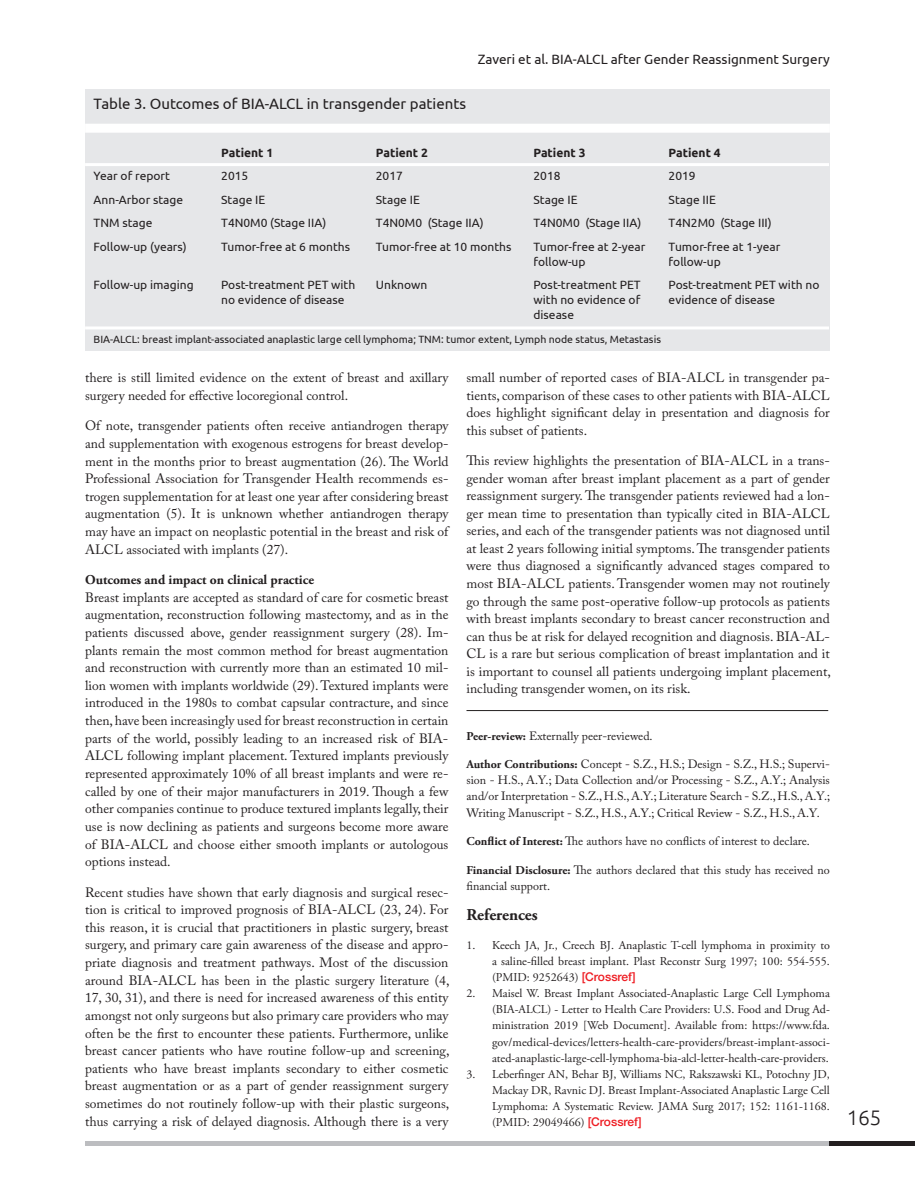
<style>
.page{position:relative;width:915px;height:1191px;background:#fff}
.page>*{position:absolute;margin:0;border:0;box-sizing:border-box;transform-origin:0 0}
.t1{font:300 21px "Ubuntu";color:#231f20}
.t2{font:700 16.5px "Adobe Garamond Pro";color:#231f20}
.t3{font:15px "Ubuntu";color:#231f20}
.t4{font:13.5px/17.5px "Adobe Caslon Pro";color:#231f20;text-align:justify}
.t5{font:13.5px "Ubuntu";color:#231f20}
.t6{font:700 13.5px "Adobe Garamond Pro";color:#231f20}
.t7{font:12px/16px "Adobe Garamond Pro";color:#231f20;text-align:justify}
.t8{font:12px/16px "Adobe Caslon Pro";color:#231f20;text-align:justify}
.t9{font:12px "Ubuntu";color:#231f20}
.t10{font:700 12px "Ubuntu";color:#231f20}
.t11{font:10.5px "Ubuntu";color:#231f20}
.s1{font-family:"Adobe Garamond Pro";font-weight:700}
.s2{font-family:"Helvetica Neue";font-weight:500;color:#ee1d23}
</style>
<div class="page">
<hr style="left:466px;top:710px;width:362px;height:1px;background:#231f20">
<div style="left:85px;top:1140px;width:744px;height:5px;background:#bcbdc0"></div>
<div style="left:829px;top:1140px;width:85px;height:5px;background:#231f20"></div>
<div style="left:85px;top:89px;width:744px;height:262px;background:#e6e7e9"></div>
<div style="left:85px;top:124px;width:744px;height:9px;background:#fff"></div>
<hr style="left:85px;top:163px;width:743px;height:3px;background:#fff">
<hr style="left:85px;top:326px;width:743px;height:3px;background:#fff">
<p class="t5" style="left:477px;top:51px;width:353px">Zaveri et al. BIA-ALCL after Gender Reassignment Surgery</p>
<p class="t3" style="left:94px;top:95px;width:374px">Table 3. Outcomes of BIA-ALCL in transgender patients</p>
<p class="t10" style="left:221px;top:145px;width:54px">Patient 1</p>
<p class="t10" style="left:376px;top:145px;width:54px">Patient 2</p>
<p class="t10" style="left:533px;top:145px;width:54px">Patient 3</p>
<p class="t10" style="left:668px;top:145px;width:54px">Patient 4</p>
<p class="t9" style="left:94px;top:168px;width:78px">Year of report</p>
<p class="t9" style="left:221px;top:168px;width:29px">2015</p>
<p class="t9" style="left:376px;top:168px;width:29px">2017</p>
<p class="t9" style="left:533px;top:168px;width:29px">2018</p>
<p class="t9" style="left:668px;top:168px;width:29px">2019</p>
<p class="t9" style="left:94px;top:192px;width:91px">Ann-Arbor stage</p>
<p class="t9" style="left:221px;top:192px;width:45px">Stage IE</p>
<p class="t9" style="left:376px;top:192px;width:45px">Stage IE</p>
<p class="t9" style="left:533px;top:192px;width:45px">Stage IE</p>
<p class="t9" style="left:668px;top:192px;width:49px">Stage IIE</p>
<p class="t9" style="left:94px;top:215px;width:60px">TNM stage</p>
<p class="t9" style="left:221px;top:215px;width:106px">T4N0M0 (Stage IIA)</p>
<p class="t9" style="left:376px;top:215px;width:109px">T4N0M0 (Stage IIA)</p>
<p class="t9" style="left:533px;top:215px;width:109px">T4N0M0 (Stage IIA)</p>
<p class="t9" style="left:668px;top:215px;width:104px">T4N2M0 (Stage III)</p>
<p class="t9" style="left:94px;top:239px;width:95px">Follow-up (years)</p>
<p class="t9" style="left:221px;top:239px;width:130px">Tumor-free at 6 months</p>
<p class="t9" style="left:376px;top:239px;width:137px">Tumor-free at 10 months</p>
<p class="t9" style="left:533px;top:239px;width:113px">Tumor-free at 2-year</p>
<p class="t9" style="left:668px;top:239px;width:113px">Tumor-free at 1-year</p>
<p class="t9" style="left:533px;top:254px;width:54px">follow-up</p>
<p class="t9" style="left:668px;top:254px;width:54px">follow-up</p>
<p class="t9" style="left:94px;top:277px;width:101px">Follow-up imaging</p>
<p class="t9" style="left:221px;top:277px;width:135px">Post-treatment PET with</p>
<p class="t9" style="left:376px;top:277px;width:53px">Unknown</p>
<p class="t9" style="left:533px;top:277px;width:109px">Post-treatment PET</p>
<p class="t9" style="left:668px;top:277px;width:152px">Post-treatment PET with no</p>
<p class="t9" style="left:221px;top:292px;width:125px">no evidence of disease</p>
<p class="t9" style="left:533px;top:292px;width:108px">with no evidence of</p>
<p class="t9" style="left:668px;top:292px;width:108px">evidence of disease</p>
<p class="t9" style="left:533px;top:307px;width:42px">disease</p>
<p class="t11" style="left:94px;top:332px;width:568px">BIA-ALCL: breast implant-associated anaplastic large cell lymphoma; TNM: tumor extent, Lymph node status, Metastasis</p>
<p class="t4" style="left:85px;top:369px;width:365px">there is still limited evidence on the extent of breast and axillary surgery needed for effective locoregional control.</p>
<p class="t4" style="left:85px;top:417px;width:365px">Of note, transgender patients often receive antiandrogen therapy and supplementation with exogenous estrogens for breast develop&shy;ment in the months prior to breast augmentation (26). The World Professional Association for Transgender Health recommends es&shy;trogen supplementation for at least one year after considering breast augmentation (5). It is unknown whether antiandrogen therapy may have an impact on neoplastic potential in the breast and risk of ALCL associated with implants (27).</p>
<p class="t6" style="left:85px;top:572px;width:230px">Outcomes and impact on clinical practice</p>
<p class="t4" style="left:85px;top:588px;width:365px">Breast implants are accepted as standard of care for cosmetic breast augmentation, reconstruction following mastectomy, and as in the patients discussed above, gender reassignment surgery (28). Im&shy;plants remain the most common method for breast augmentation and reconstruction with currently more than an estimated 10 mil&shy;lion women with implants worldwide (29). Textured implants were introduced in the 1980s to combat capsular contracture, and since then, have been increasingly used for breast reconstruction in certain parts of the world, possibly leading to an increased risk of BIA-ALCL following implant placement. Textured implants previously represented approximately 10% of all breast implants and were re&shy;called by one of their major manufacturers in 2019. Though a few other companies continue to produce textured implants legally, their use is now declining as patients and surgeons become more aware of BIA-ALCL and choose either smooth implants or autologous options instead.</p>
<p class="t4" style="left:85px;top:883px;width:366px">Recent studies have shown that early diagnosis and surgical resec&shy;tion is critical to improved prognosis of BIA-ALCL (23, 24). For this reason, it is crucial that practitioners in plastic surgery, breast surgery, and primary care gain awareness of the disease and appro&shy;priate diagnosis and treatment pathways. Most of the discussion around BIA-ALCL has been in the plastic surgery literature (4, 17, 30, 31), and there is need for increased awareness of this entity amongst not only surgeons but also primary care providers who may often be the first to encounter these patients. Furthermore, unlike breast cancer patients who have routine follow-up and screening, patients who have breast implants secondary to either cosmetic breast augmentation or as a part of gender reassignment surgery sometimes do not routinely follow-up with their plastic surgeons, thus carrying a risk of delayed diagnosis. Although there is a very</p>
<p class="t4" style="left:466px;top:369px;width:365px">small number of reported cases of BIA-ALCL in transgender pa&shy;tients, comparison of these cases to other patients with BIA-ALCL does highlight significant delay in presentation and diagnosis for this subset of patients.</p>
<p class="t4" style="left:466px;top:452px;width:365px">This review highlights the presentation of BIA-ALCL in a trans&shy;gender woman after breast implant placement as a part of gender reassignment surgery. The transgender patients reviewed had a lon&shy;ger mean time to presentation than typically cited in BIA-ALCL series, and each of the transgender patients was not diagnosed until at least 2 years following initial symptoms. The transgender patients were thus diagnosed a significantly advanced stages compared to most BIA-ALCL patients. Transgender women may not routinely go through the same post-operative follow-up protocols as patients with breast implants secondary to breast cancer reconstruction and can thus be at risk for delayed recognition and diagnosis. BIA-AL-CL is a rare but serious complication of breast implantation and it is important to counsel all patients undergoing implant placement, including transgender women, on its risk.</p>
<p class="t8" style="left:466px;top:727px;width:188px"><span class="s1">Peer-review:</span> Externally peer-reviewed.</p>
<p class="t8" style="left:466px;top:756px;width:365px"><span class="s1">Author Contributions:</span> Concept - S.Z., H.S.; Design - S.Z., H.S.; Supervi&shy;sion - H.S., A.Y.; Data Collection and/or Processing - S.Z., A.Y.; Analysis and/or Interpretation - S.Z., H.S., A.Y.; Literature Search - S.Z., H.S., A.Y.; Writing Manuscript - S.Z., H.S., A.Y.; Critical Review - S.Z., H.S., A.Y.</p>
<p class="t8" style="left:466px;top:833px;width:345px"><span class="s1">Conflict of Interest:</span> The authors have no conflicts of interest to declare.</p>
<p class="t8" style="left:466px;top:862px;width:365px"><span class="s1">Financial Disclosure:</span> The authors declared that this study has received no financial support.</p>
<p class="t2" style="left:466px;top:905px;width:73px">References</p>
<p class="t7" style="left:492px;top:938px;width:339px;text-indent:-26px">1. Keech JA, Jr., Creech BJ. Anaplastic T-cell lymphoma in proximity to a saline-filled breast implant. Plast Reconstr Surg 1997; 100: 554-555. (PMID: 9252643) <span class="s2">[Crossref]</span></p>
<p class="t7" style="left:492px;top:986px;width:339px;text-indent:-26px">2. Maisel W. Breast Implant Associated-Anaplastic Large Cell Lymphoma (BIA-ALCL) - Letter to Health Care Providers: U.S. Food and Drug Ad&shy;ministration 2019 [Web Document]. Available from: https://www.fda. gov/medical-devices/letters-health-care-providers/breast-implant-associ&shy;ated-anaplastic-large-cell-lymphoma-bia-alcl-letter-health-care-providers.</p>
<p class="t7" style="left:492px;top:1066px;width:339px;text-indent:-26px">3. Leberfinger AN, Behar BJ, Williams NC, Rakszawski KL, Potochny JD, Mackay DR, Ravnic DJ. Breast Implant-Associated Anaplastic Large Cell Lymphoma: A Systematic Review. JAMA Surg 2017; 152: 1161-1168. (PMID: 29049466) <span class="s2">[Crossref]</span></p>
<h1 class="t1" style="left:846px;top:1104px;width:36px">165</h1>
</div>
